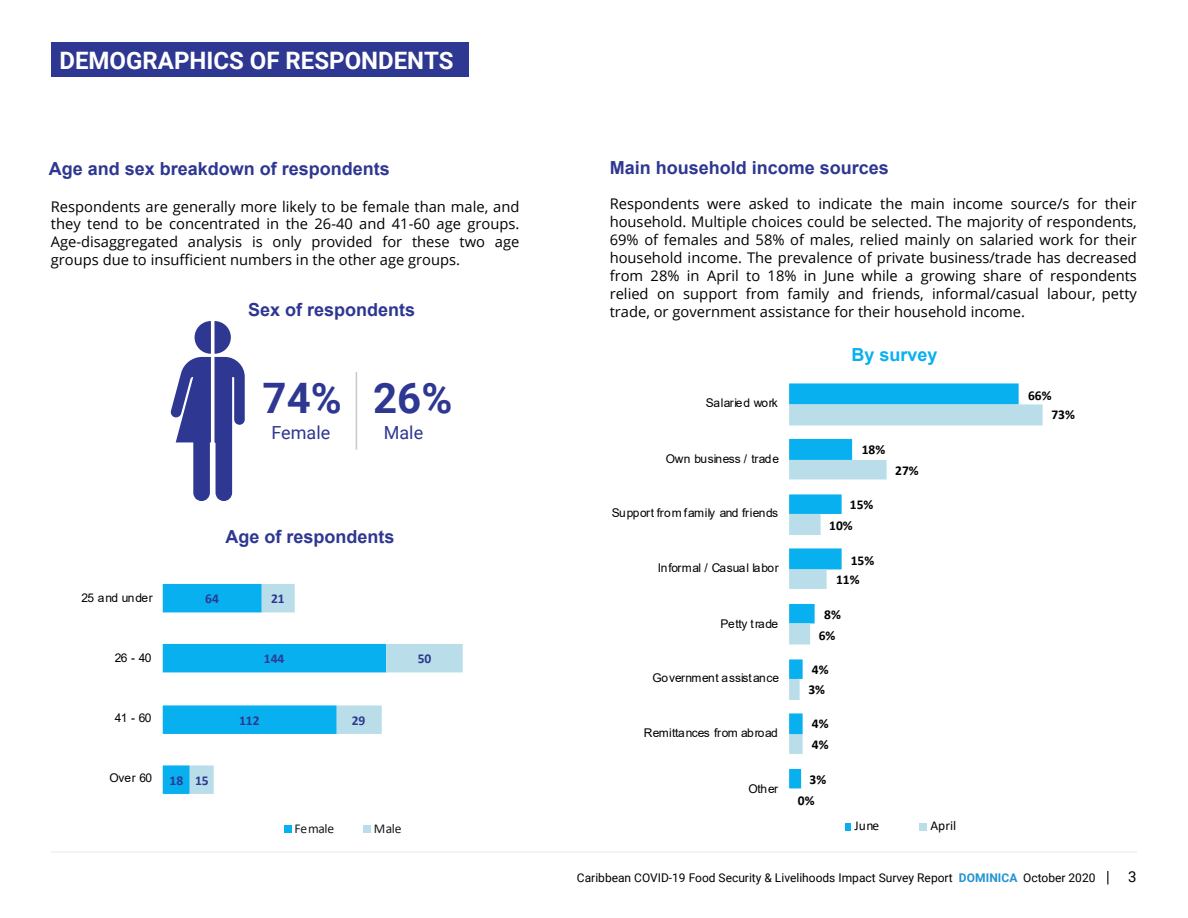
<style>
.page{position:relative;width:1188px;height:918px;background:#fff}
.page>*{position:absolute;margin:0;border:0;box-sizing:border-box;transform-origin:0 0}
.t1{font:700 42px "Roboto";color:#2e3791}
.t2{font:700 24px "Roboto";color:#fff}
.t3{font:700 18px "Arial";color:#2d3791}
.t4{font:700 18px "Arial";color:#2e3791}
.t5{font:18px "Roboto";color:#2e3791}
.t6{font:700 18px "Arial";color:#08b0f0}
.t7{font:15px "Roboto";color:#000}
.t8{font:14.7px/18px "Open Sans";color:#000;text-align:justify}
.t9{font:14.7px/17.7px "Open Sans";color:#000;text-align:justify}
.t10{font:700 13.5px "Calibri";color:#000}
.t11{font:700 13.5px "Calibri";color:#2e3791}
.t12{font:13.5px "Calibri";letter-spacing:-.01em;color:#1a1a1a}
.t13{font:13.5px "Calibri";letter-spacing:-.005em;color:#000}
.t14{font:12px "Roboto";color:#000}
.t15{font:12px "Arial";letter-spacing:-.03em;color:#000}
.t16{font:12px "Arial";color:#000}
.t17{font:12px "Arial";letter-spacing:-.005em;color:#000}
.t18{font:12px "Arial";letter-spacing:-.055em;color:#000}
.s1{font-weight:700;color:#2194d2}
</style>
<div class="page">
<svg style="left:163px;top:584px;width:27px;height:210px;fill:#08b0f0"></svg>
<svg style="left:190px;top:584px;width:273px;height:210px"></svg>
<div style="left:284px;top:825px;width:8px;height:8px;background:#08b0f0"></div>
<div style="left:364px;top:825px;width:7px;height:8px;background:#b9dee9"></div>
<svg style="left:1107px;top:871px;width:1px;height:13px"></svg>
<hr style="left:51px;top:852px;width:1086px;height:1px;background:#e6e7e8">
<div style="left:51px;top:43px;width:418px;height:34px;background:#2e3791"></div>
<svg style="left:171px;top:321px;width:74px;height:180px"></svg>
<hr style="left:356px;top:372px;width:1px;height:78px;background:#c7c8ca">
<svg style="left:789px;top:383px;width:230px;height:405px"></svg>
<svg style="left:789px;top:404px;width:254px;height:350px"></svg>
<div style="left:845px;top:823px;width:6px;height:7px;background:#08b0f0"></div>
<div style="left:920px;top:823px;width:7px;height:7px;background:#b9dee9"></div>
<h2 class="t2" style="left:60px;top:44px;width:396px">DEMOGRAPHICS OF RESPONDENTS</h2>
<p class="t3" style="left:49px;top:156px;width:343px">Age and sex breakdown of respondents</p>
<p class="t9" style="left:51px;top:197px;width:470px">Respondents are generally more likely to be female than male, and they tend to be concentrated in the 26-40 and 41-60 age groups.<br>Age-disaggregated analysis is only provided for these two age groups due to insufficient numbers in the other age groups.</p>
<p class="t3" style="left:248px;top:297px;width:169px">Sex of respondents</p>
<h1 class="t1" style="left:263px;top:368px;width:191px">74% 26%</h1>
<p class="t5" style="left:271px;top:420px;width:60px">Female</p>
<p class="t5" style="left:384px;top:420px;width:41px">Male</p>
<p class="t18" style="left:81px;top:589px;width:73px">25 and under</p>
<p class="t15" style="left:115px;top:649px;width:38px">26 - 40</p>
<p class="t4" style="left:226px;top:524px;width:171px">Age of respondents</p>
<p class="t11" style="left:205px;top:589px;width:15px">64</p>
<p class="t11" style="left:271px;top:589px;width:15px">21</p>
<p class="t11" style="left:264px;top:649px;width:22px">144</p>
<p class="t11" style="left:418px;top:649px;width:15px">50</p>
<p class="t15" style="left:115px;top:709px;width:38px">41 - 60</p>
<p class="t15" style="left:109px;top:769px;width:44px">Over 60</p>
<p class="t11" style="left:170px;top:771px;width:15px">18</p>
<p class="t11" style="left:195px;top:771px;width:15px">15</p>
<p class="t11" style="left:239px;top:711px;width:22px">112</p>
<p class="t11" style="left:352px;top:711px;width:15px">29</p>
<p class="t12" style="left:295px;top:819px;width:41px">Female</p>
<p class="t12" style="left:374px;top:819px;width:29px">Male</p>
<p class="t4" style="left:610px;top:155px;width:281px">Main household income sources</p>
<p class="t8" style="left:610px;top:195px;width:529px">Respondents were asked to indicate the main income source/s for their household. Multiple choices could be selected. The majority of respondents, 69% of females and 58% of males, relied mainly on salaried work for their household income. The prevalence of private business/trade has decreased from 28% in April to 18% in June while a growing share of respondents relied on support from family and friends, informal/casual labour, petty trade, or government assistance for their household income.</p>
<p class="t6" style="left:852px;top:342px;width:88px">By survey</p>
<p class="t17" style="left:706px;top:395px;width:74px">Salaried work</p>
<p class="t16" style="left:666px;top:450px;width:115px">Own business / trade</p>
<p class="t16" style="left:612px;top:504px;width:168px">Support from family and friends</p>
<p class="t15" style="left:658px;top:560px;width:122px">Informal / Casual labor</p>
<p class="t15" style="left:721px;top:615px;width:59px">Petty trade</p>
<p class="t16" style="left:653px;top:669px;width:128px">Government assistance</p>
<p class="t15" style="left:644px;top:725px;width:136px">Remittances from abroad</p>
<p class="t15" style="left:749px;top:780px;width:31px">Other</p>
<p class="t10" style="left:862px;top:440px;width:25px">18%</p>
<p class="t10" style="left:850px;top:495px;width:25px">15%</p>
<p class="t10" style="left:829px;top:516px;width:25px">10%</p>
<p class="t10" style="left:851px;top:551px;width:25px">15%</p>
<p class="t10" style="left:836px;top:570px;width:25px">11%</p>
<p class="t10" style="left:824px;top:605px;width:18px">8%</p>
<p class="t10" style="left:819px;top:626px;width:18px">6%</p>
<p class="t10" style="left:812px;top:660px;width:18px">4%</p>
<p class="t10" style="left:808px;top:680px;width:18px">3%</p>
<p class="t10" style="left:812px;top:714px;width:18px">4%</p>
<p class="t10" style="left:812px;top:735px;width:18px">4%</p>
<p class="t10" style="left:810px;top:770px;width:18px">3%</p>
<p class="t10" style="left:798px;top:791px;width:18px">0%</p>
<p class="t10" style="left:895px;top:461px;width:25px">27%</p>
<p class="t13" style="left:854px;top:817px;width:26px">June</p>
<p class="t13" style="left:931px;top:817px;width:27px">April</p>
<p class="t10" style="left:1028px;top:386px;width:25px">66%</p>
<p class="t10" style="left:1051px;top:405px;width:25px">73%</p>
<p class="t14" style="left:577px;top:869px;width:520px">Caribbean COVID-19 Food Security &amp; Livelihoods Impact Survey Report <span class="s1">DOMINICA</span> October 2020</p>
<p class="t7" style="left:1128px;top:867px;width:10px">3</p>
</div>
